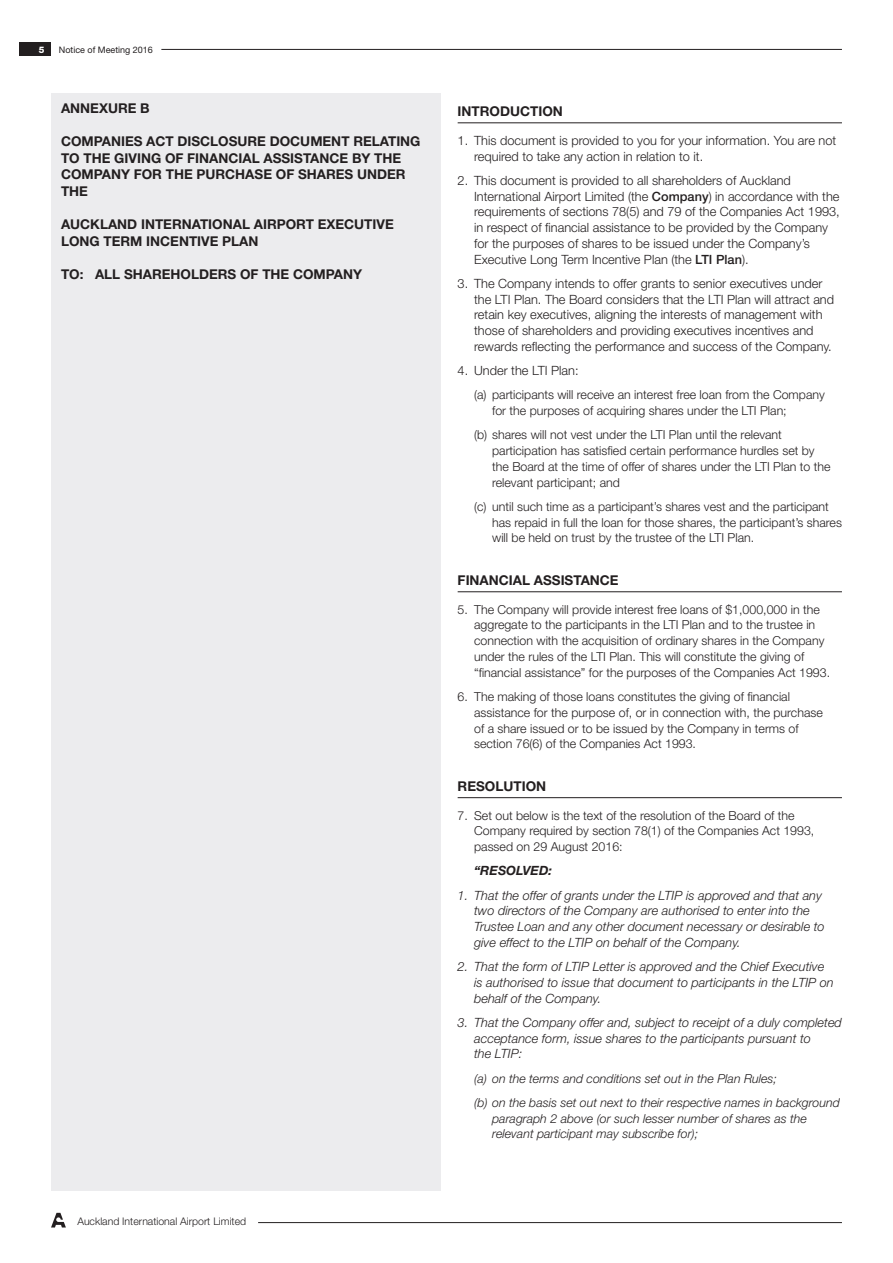
<style>
.page{position:relative;width:893px;height:1263px;background:#fff}
.page>*{position:absolute;margin:0;border:0;box-sizing:border-box;transform-origin:0 0}
.t1{font:700 13.5px/16.5px "Helvetica Neue";color:#231f20}
.t2{font:300 12.75px/15.8px "Helvetica Neue";color:#231f20}
.t3{font:italic 300 12.75px/15.8px "Helvetica Neue";color:#231f20}
.t4{font:italic 700 12.75px "Helvetica Neue";color:#231f20}
.t5{font:300 12.3px/15.8px "Helvetica Neue";color:#231f20}
.t6{font:italic 300 12.3px/24.3px "Helvetica Neue";color:#231f20}
.t7{font:300 10.5px "Helvetica Neue";color:#231f20}
.t8{font:9px "Helvetica Neue";color:#231f20}
.t9{font:800 9px "Helvetica Neue";color:#fff}
.s1{font-weight:500}
</style>
<div class="page">
<div style="left:51px;top:94px;width:389px;height:1097px;background:#ececee"></div>
<hr style="left:458px;top:123px;width:384px;height:1px;background:#231f20">
<hr style="left:458px;top:591px;width:384px;height:1px;background:#231f20">
<hr style="left:458px;top:797px;width:384px;height:1px;background:#231f20">
<hr style="left:161px;top:49px;width:681px;height:1px;background:#231f20">
<hr style="left:258px;top:1222px;width:584px;height:1px;background:#231f20">
<svg style="left:51px;top:1213px;width:15px;height:14px"></svg>
<div style="left:19px;top:43px;width:32px;height:13px;background:#231f20"></div>
<p class="t9" style="left:39px;top:44px;width:7px">5</p>
<p class="t8" style="left:59px;top:44px;width:96px">Notice of Meeting 2016</p>
<p class="t1" style="left:61px;top:99px;width:90px">ANNEXURE B</p>
<p class="t1" style="left:61px;top:133px;width:361px">COMPANIES ACT DISCLOSURE DOCUMENT RELATING TO THE GIVING OF FINANCIAL ASSISTANCE BY THE COMPANY FOR THE PURCHASE OF SHARES UNDER THE</p>
<p class="t1" style="left:61px;top:216px;width:334px">AUCKLAND INTERNATIONAL AIRPORT EXECUTIVE<br>LONG TERM INCENTIVE PLAN</p>
<p class="t1" style="left:61px;top:266px;width:303px">TO: ALL SHAREHOLDERS OF THE COMPANY</p>
<p class="t7" style="left:77px;top:1215px;width:170px">Auckland International Airport Limited</p>
<p class="t1" style="left:458px;top:103px;width:107px">INTRODUCTION</p>
<p class="t2" style="left:474px;top:132px;width:364px;text-indent:-16px">1. This document is provided to you for your information. You are not required to take any action in relation to it.</p>
<p class="t2" style="left:474px;top:172px;width:367px;text-indent:-16px">2. This document is provided to all shareholders of Auckland International Airport Limited (the <span class="s1">Company</span>) in accordance with the requirements of sections 78(5) and 79 of the Companies Act 1993, in respect of financial assistance to be provided by the Company for the purposes of shares to be issued under the Company’s Executive Long Term Incentive Plan (the <span class="s1">LTI Plan</span>).</p>
<p class="t2" style="left:474px;top:275px;width:361px;text-indent:-16px">3. The Company intends to offer grants to senior executives under the LTI Plan. The Board considers that the LTI Plan will attract and retain key executives, aligning the interests of management with those of shareholders and providing executives incentives and rewards reflecting the performance and success of the Company.</p>
<p class="t2" style="left:458px;top:362px;width:122px">4. Under the LTI Plan:</p>
<p class="t5" style="left:492px;top:387px;width:334px;text-indent:-18px">(a) participants will receive an interest free loan from the Company for the purposes of acquiring shares under the LTI Plan;</p>
<p class="t5" style="left:492px;top:427px;width:340px;text-indent:-18px">(b) shares will not vest under the LTI Plan until the relevant participation has satisfied certain performance hurdles set by the Board at the time of offer of shares under the LTI Plan to the relevant participant; and</p>
<p class="t5" style="left:492px;top:498px;width:351px;text-indent:-18px">(c) until such time as a participant’s shares vest and the participant has repaid in full the loan for those shares, the participant’s shares will be held on trust by the trustee of the LTI Plan.</p>
<p class="t1" style="left:458px;top:572px;width:162px">FINANCIAL ASSISTANCE</p>
<p class="t5" style="left:474px;top:601px;width:357px;text-indent:-16px">5. The Company will provide interest free loans of $1,000,000 in the aggregate to the participants in the LTI Plan and to the trustee in connection with the acquisition of ordinary shares in the Company under the rules of the LTI Plan. This will constitute the giving of “financial assistance” for the purposes of the Companies Act 1993.</p>
<p class="t5" style="left:474px;top:688px;width:350px;text-indent:-16px">6. The making of those loans constitutes the giving of financial assistance for the purpose of, or in connection with, the purchase of a share issued or to be issued by the Company in terms of section 76(6) of the Companies Act 1993.</p>
<p class="t1" style="left:458px;top:778px;width:90px">RESOLUTION</p>
<p class="t5" style="left:474px;top:807px;width:342px;text-indent:-16px">7. Set out below is the text of the resolution of the Board of the<br>Company required by section 78(1) of the Companies Act 1993, passed on 29 August 2016:</p>
<p class="t4" style="left:474px;top:863px;width:79px">“RESOLVED:</p>
<p class="t3" style="left:474px;top:887px;width:352px;text-indent:-16px">1. That the offer of grants under the LTIP is approved and that any two directors of the Company are authorised to enter into the Trustee Loan and any other document necessary or desirable to give effect to the LTIP on behalf of the Company.</p>
<p class="t3" style="left:474px;top:958px;width:361px;text-indent:-16px">2. That the form of LTIP Letter is approved and the Chief Executive is authorised to issue that document to participants in the LTIP on behalf of the Company.</p>
<p class="t3" style="left:474px;top:1014px;width:369px;text-indent:-16px">3. That the Company offer and, subject to receipt of a duly completed acceptance form, issue shares to the participants pursuant to<br>the LTIP:</p>
<p class="t6" style="left:474px;top:1066px;width:367px">(a) on the terms and conditions set out in the Plan Rules;<br>(b) on the basis set out next to their respective names in background</p>
<p class="t6" style="left:492px;top:1110px;width:316px;line-height:15.8px">paragraph 2 above (or such lesser number of shares as the relevant participant may subscribe for);</p>
</div>
